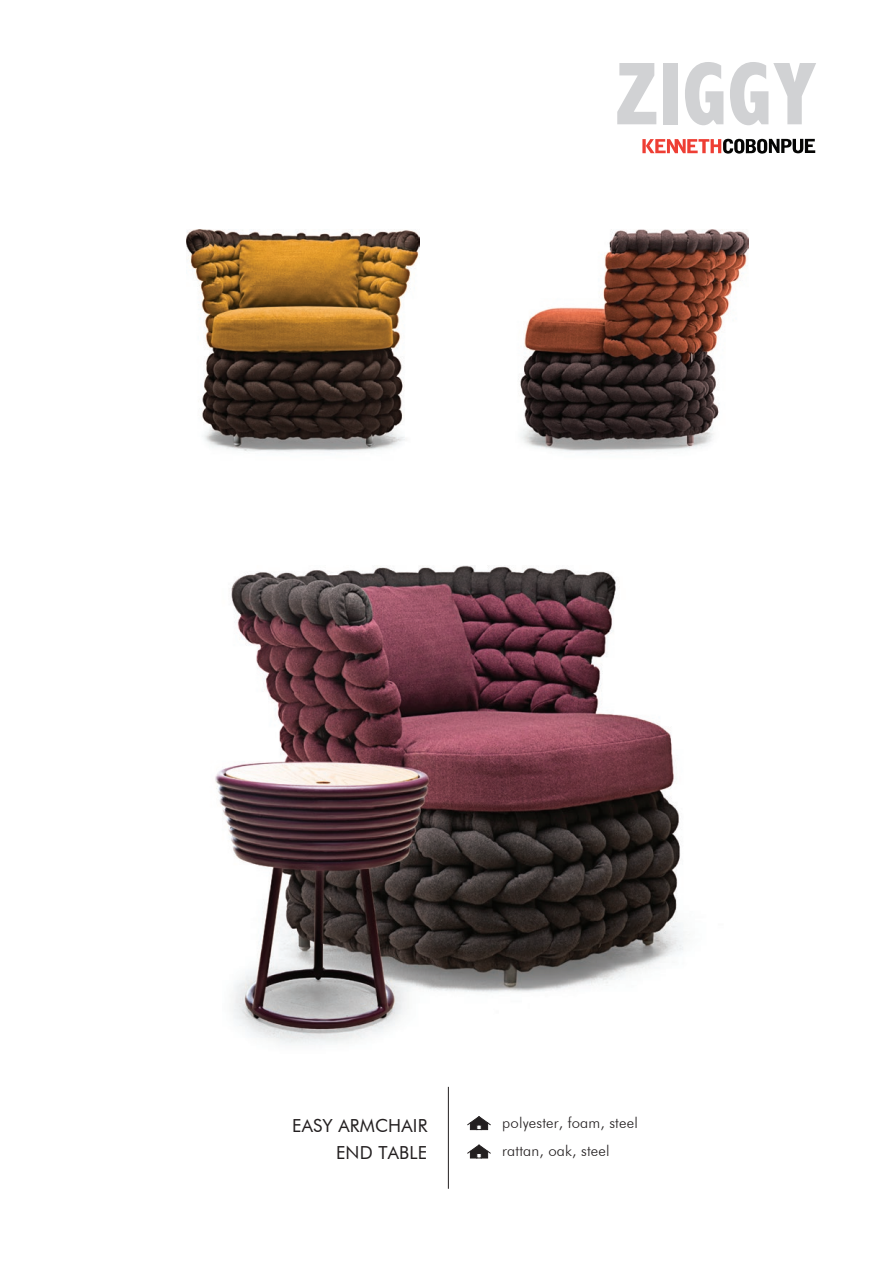
<style>
.page{position:relative;width:893px;height:1263px;background:#fff}
.page>*{position:absolute;margin:0;border:0;box-sizing:border-box;transform-origin:0 0}
.t1{font:800 condensed 90px "Abadi";color:#d1d2d4}
.t2{font:18px/27px "Futura BT";letter-spacing:.01em;color:#231f20;text-align:right}
.t3{font:300 15px/28.5px "Futura BT";letter-spacing:.01em;color:#231f20}
</style>
<div class="page">
<svg style="left:642px;top:139px;width:173px;height:15px"></svg>
<img style="left:215px;top:565px;width:469px;height:479px">
<svg style="left:467px;top:1116px;width:24px;height:14px"></svg>
<hr style="left:448px;top:1087px;width:1px;height:102px;background:#231f20">
<svg style="left:467px;top:1144px;width:24px;height:14px"></svg>
<img style="left:186px;top:230px;width:234px;height:222px">
<img style="left:520px;top:230px;width:229px;height:222px">
<h1 class="t1" style="left:615px;top:42px;width:204px">ZIGGY</h1>
<p class="t2" style="left:292px;top:1112px;width:137px">EASY ARMCHAIR<br>END TABLE</p>
<p class="t3" style="left:502px;top:1108px;width:137px">polyester, foam, steel rattan, oak, steel</p>
</div>
